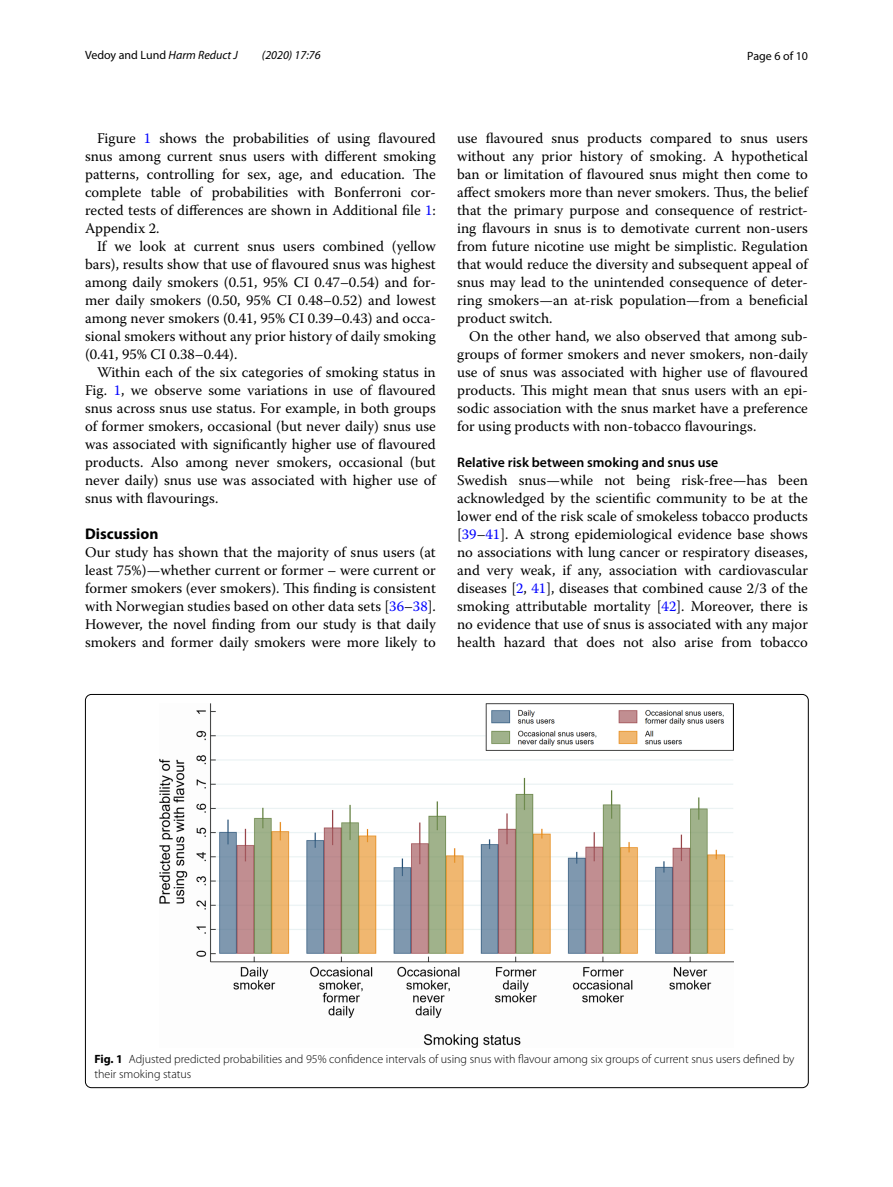
<style>
.page{position:relative;width:893px;height:1187px;background:#fff}
.page>*{position:absolute;margin:0;border:0;box-sizing:border-box;transform-origin:0 0}
.t1{font:700 15.45px "Myriad Pro";color:#000}
.t2{font:14.7px/18px "Warnock Pro";color:#000;text-align:justify}
.t3{font:600 13.8px "Myriad Pro";color:#000}
.t4{font:300 12px/15px "Myriad Pro";color:#000}
.t5{font:12px "Myriad Pro";color:#000}
.t6{font:italic 12px "Myriad Pro";color:#000}
.s1{font-style:italic}
.s2{color:#00f}
.s3{font-weight:700}
</style>
<div class="page">
<img style="left:160px;top:703px;width:574px;height:344px">
<p class="t5" style="left:85px;top:48px;width:154px">Vedoy and Lund <span class="s1">Harm Reduct J</span></p>
<p class="t6" style="left:262px;top:48px;width:60px">(2020) 17:76</p>
<p class="t5" style="left:747px;top:48px;width:62px">Page 6 of 10</p>
<p class="t2" style="left:85px;top:128px;width:352px;text-indent:12px">Figure <span class="s2">1</span> shows the probabilities of using flavoured snus among current snus users with different smoking patterns, controlling for sex, age, and education. The complete table of probabilities with Bonferroni cor&shy;rected tests of differences are shown in Additional file <span class="s2">1</span>:<br>Appendix 2.</p>
<p class="t2" style="left:85px;top:236px;width:352px;text-indent:12px">If we look at current snus users combined (yellow bars), results show that use of flavoured snus was highest among daily smokers (0.51, 95% CI 0.47–0.54) and for&shy;mer daily smokers (0.50, 95% CI 0.48–0.52) and lowest among never smokers (0.41, 95% CI 0.39–0.43) and occa&shy;sional smokers without any prior history of daily smoking (0.41, 95% CI 0.38–0.44).</p>
<p class="t2" style="left:85px;top:362px;width:352px;text-indent:12px">Within each of the six categories of smoking status in Fig. <span class="s2">1</span>, we observe some variations in use of flavoured snus across snus use status. For example, in both groups of former smokers, occasional (but never daily) snus use was associated with significantly higher use of flavoured products. Also among never smokers, occasional (but never daily) snus use was associated with higher use of snus with flavourings.</p>
<p class="t1" style="left:85px;top:523px;width:75px">Discussion</p>
<p class="t2" style="left:85px;top:542px;width:352px">Our study has shown that the majority of snus users (at least 75%)—whether current or former – were current or former smokers (ever smokers). This finding is consistent with Norwegian studies based on other data sets [<span class="s2">36</span>–<span class="s2">38</span>].<br>However, the novel finding from our study is that daily smokers and former daily smokers were more likely to</p>
<p class="t2" style="left:457px;top:128px;width:352px">use flavoured snus products compared to snus users without any prior history of smoking. A hypothetical ban or limitation of flavoured snus might then come to affect smokers more than never smokers. Thus, the belief that the primary purpose and consequence of restrict&shy;ing flavours in snus is to demotivate current non-users from future nicotine use might be simplistic. Regulation that would reduce the diversity and subsequent appeal of snus may lead to the unintended consequence of deter&shy;ring smokers—an at-risk population—from a beneficial product switch.</p>
<p class="t2" style="left:457px;top:326px;width:352px;text-indent:12px">On the other hand, we also observed that among sub&shy;groups of former smokers and never smokers, non-daily use of snus was associated with higher use of flavoured products. This might mean that snus users with an epi&shy;sodic association with the snus market have a preference for using products with non-tobacco flavourings.</p>
<p class="t3" style="left:457px;top:453px;width:263px">Relative risk between smoking and snus use</p>
<p class="t2" style="left:457px;top:470px;width:352px">Swedish snus—while not being risk-free—has been acknowledged by the scientific community to be at the lower end of the risk scale of smokeless tobacco products [<span class="s2">39</span>–<span class="s2">41</span>]. A strong epidemiological evidence base shows no associations with lung cancer or respiratory diseases, and very weak, if any, association with cardiovascular diseases [<span class="s2">2</span>, <span class="s2">41</span>], diseases that combined cause 2/3 of the smoking attributable mortality [<span class="s2">42</span>]. Moreover, there is no evidence that use of snus is associated with any major health hazard that does not also arise from tobacco</p>
<p class="t4" style="left:94px;top:1051px;width:702px"><span class="s3">Fig. 1</span> Adjusted predicted probabilities and 95% confidence intervals of using snus with flavour among six groups of current snus users defined by their smoking status</p>
</div>
